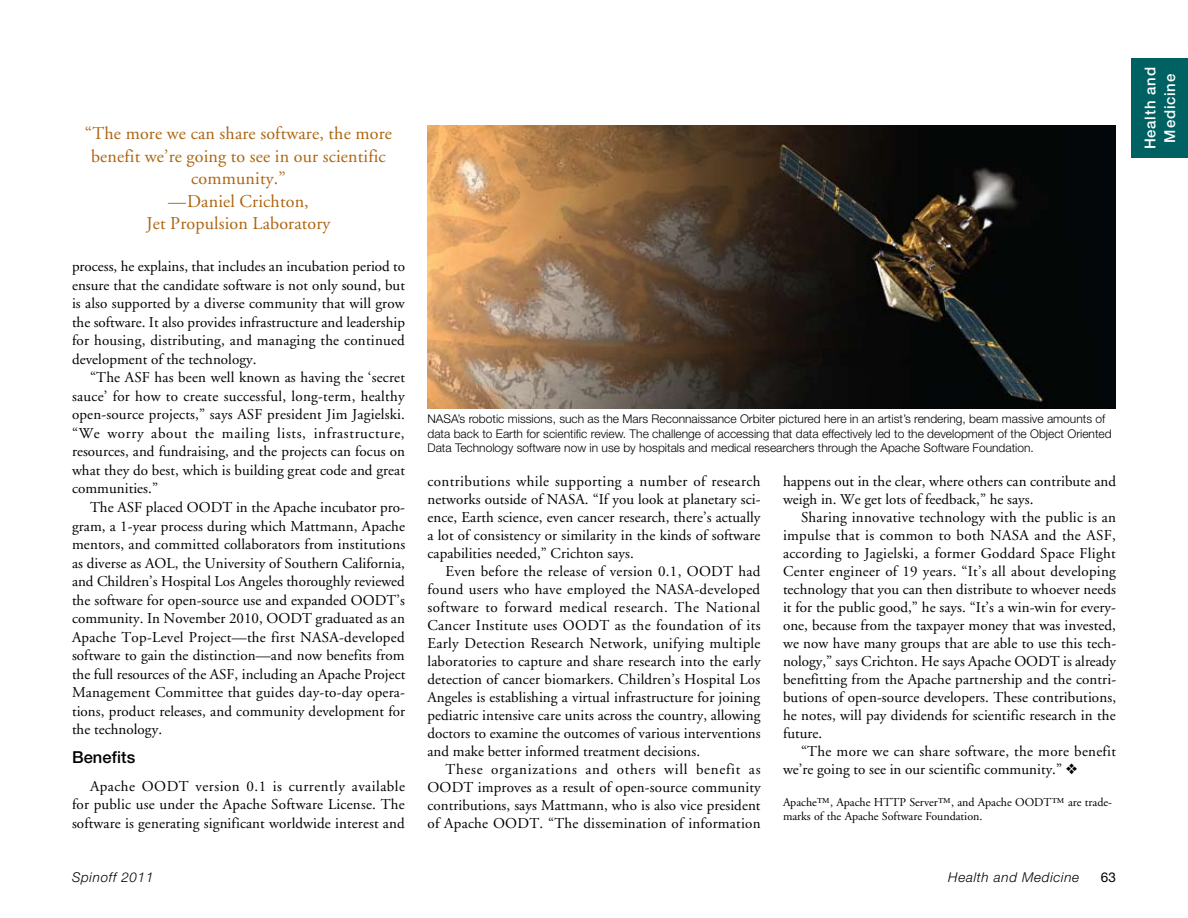
<style>
.page{position:relative;width:1188px;height:918px;background:#fff}
.page>*{position:absolute;margin:0;border:0;box-sizing:border-box;transform-origin:0 0}
.t1{font:18px/22.5px "Adobe Garamond";letter-spacing:.01em;color:#ad640e;text-align:center}
.t2{font:500 16.5px "Helvetica Neue";color:#000}
.t3{font:15px/18px "Adobe Garamond";letter-spacing:.005em;color:#000;text-align:justify}
.t4{font:500 15px/19.5px "Helvetica Neue";color:#fff;text-align:center}
.t5{font:italic 300 13.5px "Helvetica Neue";letter-spacing:.05em;color:#000}
.t6{font:13.5px "Helvetica Neue";color:#000}
.t7{font:300 12px/14.4px "Helvetica Neue";color:#000}
.t8{font:12px/14.4px "Adobe Garamond";color:#000}
</style>
<div class="page">
<div style="left:1131px;top:58px;width:57px;height:100px;background:#006163"></div>
<img style="left:428px;top:126px;width:688px;height:282px">
<p class="t1" style="left:85px;top:123px;width:309px">“The more we can share software, the more benefit we’re going to see in our scientific community.”<br>—Daniel Crichton,<br>Jet Propulsion Laboratory</p>
<p class="t3" style="left:72px;top:257px;width:335px;line-height:18.6px">process, he explains, that includes an incubation period to ensure that the candidate software is not only sound, but is also supported by a diverse community that will grow the software. It also provides infrastructure and leadership for housing, distributing, and managing the continued development of the technology.</p>
<p class="t3" style="left:72px;top:369px;width:335px;line-height:18.6px;text-indent:18px">“The ASF has been well known as having the ‘secret sauce’ for how to create successful, long-term, healthy open-source projects,” says ASF president Jim Jagielski. “We worry about the mailing lists, infrastructure, resources, and fundraising, and the projects can focus on what they do best, which is building great code and great communities.”</p>
<p class="t3" style="left:72px;top:498px;width:335px;line-height:18.6px;text-indent:18px">The ASF placed OODT in the Apache incubator pro&shy;gram, a 1-year process during which Mattmann, Apache mentors, and committed collaborators from institutions as diverse as AOL, the University of Southern California, and Children’s Hospital Los Angeles thoroughly reviewed the software for open-source use and expanded OODT’s community. In November 2010, OODT graduated as an Apache Top-Level Project—the first NASA-developed software to gain the distinction—and now benefits from the full resources of the ASF, including an Apache Project Management Committee that guides day-to-day opera&shy;tions, product releases, and community development for the technology.</p>
<p class="t2" style="left:72px;top:748px;width:65px">Benefits</p>
<p class="t3" style="left:72px;top:777px;width:335px;line-height:18.6px;text-indent:18px">Apache OODT version 0.1 is currently available for public use under the Apache Software License. The software is generating significant worldwide interest and</p>
<p class="t7" style="left:428px;top:412px;width:686px">NASA’s robotic missions, such as the Mars Reconnaissance Orbiter pictured here in an artist’s rendering, beam massive amounts of data back to Earth for scientific review. The challenge of accessing that data effectively led to the development of the Object Oriented<br>Data Technology software now in use by hospitals and medical researchers through the Apache Software Foundation.</p>
<p class="t3" style="left:428px;top:472px;width:335px">contributions while supporting a number of research networks outside of NASA. “If you look at planetary sci&shy;ence, Earth science, even cancer research, there’s actually a lot of consistency or similarity in the kinds of software capabilities needed,” Crichton says.</p>
<p class="t3" style="left:428px;top:562px;width:335px;text-indent:18px">Even before the release of version 0.1, OODT had found users who have employed the NASA-developed software to forward medical research. The National Cancer Institute uses OODT as the foundation of its Early Detection Research Network, unifying multiple laboratories to capture and share research into the early detection of cancer biomarkers. Children’s Hospital Los Angeles is establishing a virtual infrastructure for joining pediatric intensive care units across the country, allowing doctors to examine the outcomes of various interventions and make better informed treatment decisions.</p>
<p class="t3" style="left:428px;top:761px;width:335px;text-indent:18px">These organizations and others will benefit as OODT improves as a result of open-source community contributions, says Mattmann, who is also vice president of Apache OODT. “The dissemination of information</p>
<p class="t3" style="left:783px;top:472px;width:335px">happens out in the clear, where others can contribute and weigh in. We get lots of feedback,” he says.</p>
<p class="t3" style="left:783px;top:508px;width:335px;text-indent:18px">Sharing innovative technology with the public is an impulse that is common to both NASA and the ASF, according to Jagielski, a former Goddard Space Flight Center engineer of 19 years. “It’s all about developing technology that you can then distribute to whoever needs it for the public good,” he says. “It’s a win-win for every&shy;one, because from the taxpayer money that was invested, we now have many groups that are able to use this tech&shy;nology,” says Crichton. He says Apache OODT is already benefitting from the Apache partnership and the contri&shy;butions of open-source developers. These contributions, he notes, will pay dividends for scientific research in the future.</p>
<p class="t3" style="left:783px;top:742px;width:334px;text-indent:18px">“The more we can share software, the more benefit we’re going to see in our scientific community.” ❖</p>
<p class="t8" style="left:783px;top:795px;width:331px">Apache™, Apache HTTP Server™, and Apache OODT™ are trade&shy;marks of the Apache Software Foundation.</p>
<p class="t5" style="left:72px;top:869px;width:83px">Spinoff 2011</p>
<p class="t5" style="left:948px;top:869px;width:133px">Health and Medicine</p>
<p class="t6" style="left:1101px;top:869px;width:17px">63</p>
<p class="t4" style="left:1140px;top:149px;width:84px;rotate:-90deg">Health and<br>Medicine</p>
</div>
